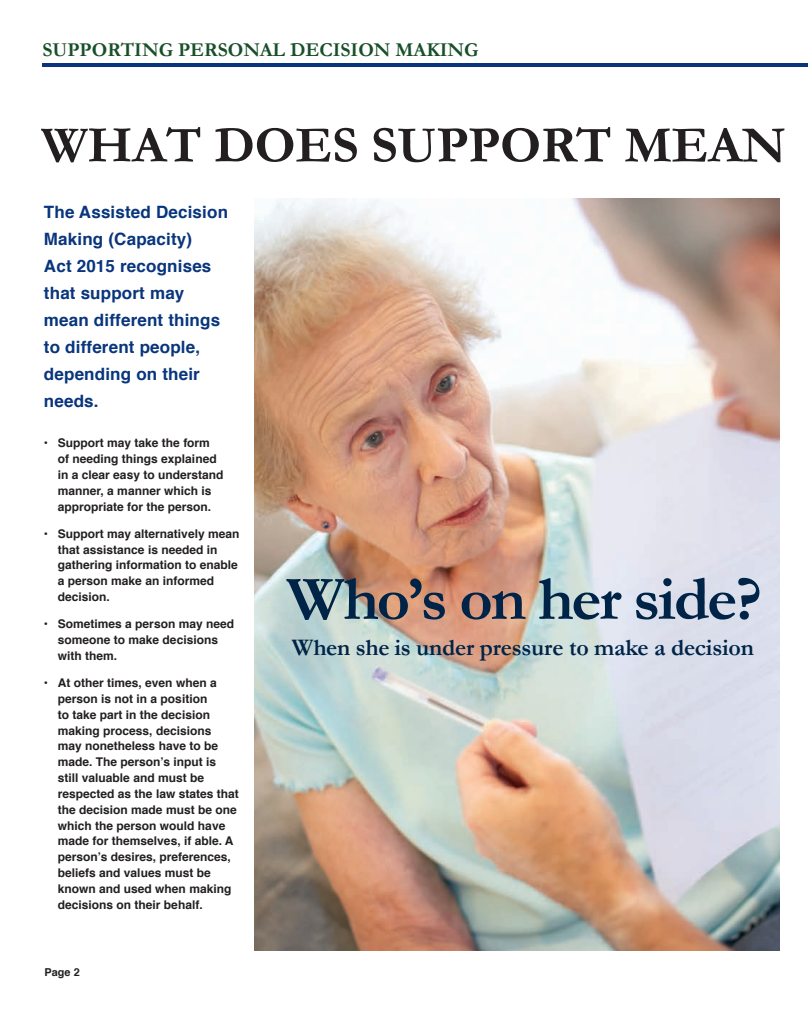
<style>
.page{position:relative;width:808px;height:1021px;background:#fff}
.page>*{position:absolute;margin:0;border:0;box-sizing:border-box;transform-origin:0 0}
.t1{font:700 63.3px "Garamond";letter-spacing:-.035em;color:#002447}
.t2{font:700 52px "Garamond";letter-spacing:-.005em;color:#231f20}
.t3{font:700 23.9px "Garamond";letter-spacing:-.01em;color:#002447}
.t4{font:700 19.7px "Garamond";color:#184f29}
.t5{font:700 17px/27px "Helvetica";letter-spacing:.01em;color:#08357c}
.t6{font:700 12px/15.8px "Helvetica";color:#231f20}
.t7{font:700 10.9px "Helvetica";color:#231f20}
</style>
<div class="page">
<img style="left:254px;top:198px;width:526px;height:752px">
<hr style="left:43px;top:63px;width:765px;height:4px;background:#08357c">
<h3 class="t4" style="left:43px;top:38px;width:438px">SUPPORTING PERSONAL DECISION MAKING</h3>
<h2 class="t2" style="left:41px;top:114px;width:746px">WHAT DOES SUPPORT MEAN</h2>
<h3 class="t5" style="left:44px;top:199px;width:186px">The Assisted Decision<br>Making (Capacity)<br>Act 2015 recognises that support may mean different things to different people, depending on their needs.</h3>
<p class="t6" style="left:58px;top:435px;width:167px;text-indent:-14px">• Support may take the form of needing things explained in a clear easy to understand manner, a manner which is appropriate for the person.</p>
<p class="t6" style="left:58px;top:525px;width:183px;text-indent:-14px">• Support may alternatively mean that assistance is needed in gathering information to enable a person make an informed decision.</p>
<p class="t6" style="left:58px;top:616px;width:178px;text-indent:-14px">• Sometimes a person may need someone to make decisions with them.</p>
<p class="t6" style="left:58px;top:675px;width:182px;text-indent:-14px">• At other times, even when a person is not in a position<br>to take part in the decision making process, decisions<br>may nonetheless have to be made. The person’s input is still valuable and must be respected as the law states that the decision made must be one which the person would have made for themselves, if able. A person’s desires, preferences, beliefs and values must be known and used when making decisions on their behalf.</p>
<p class="t7" style="left:45px;top:963px;width:37px">Page 2</p>
<h1 class="t1" style="left:286px;top:561px;width:477px">Who’s on her side?</h1>
<h3 class="t3" style="left:292px;top:632px;width:464px">When she is under pressure to make a decision</h3>
</div>
